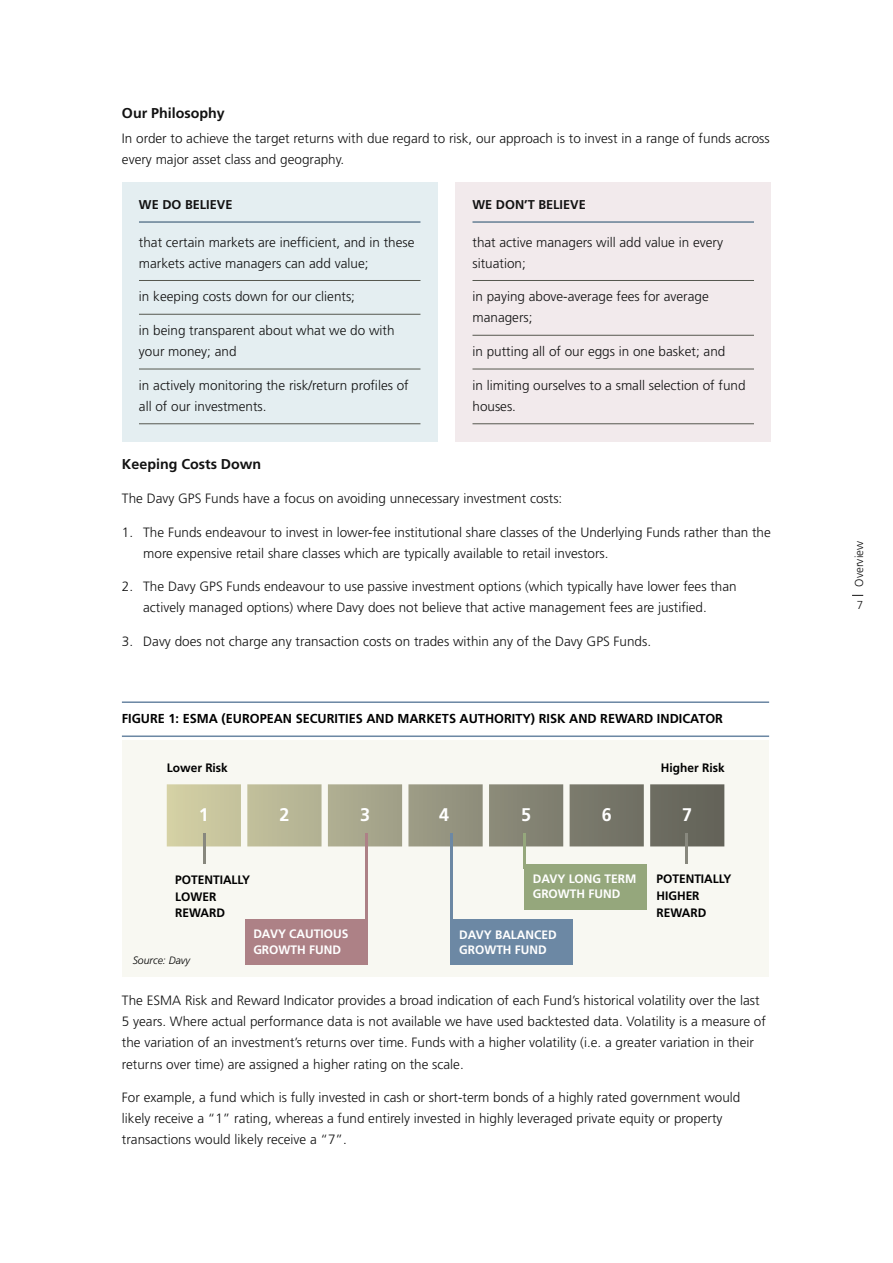
<style>
.page{position:relative;width:893px;height:1263px;background:#fff}
.page>*{position:absolute;margin:0;border:0;box-sizing:border-box;transform-origin:0 0}
.t1{font:700 18.3px "Frutiger LT Std";color:#fff}
.t2{font:700 14.25px "Frutiger LT Std";color:#121212}
.t3{font:300 13.5px/21px "Frutiger LT Std";color:#121212}
.t4{font:700 13.05px "Frutiger LT Std";color:#000}
.t5{font:700 12.75px "Frutiger LT Std";color:#121212}
.t6{font:700 12.15px/15.3px "Frutiger LT Std";color:#fff}
.t7{font:700 12.15px/16.8px "Frutiger LT Std";color:#000}
.t8{font:300 11.55px "Frutiger LT Std";color:#121212}
.t9{font:italic 300 10.65px "Frutiger LT Std";color:#000}
</style>
<div class="page">
<div style="left:122px;top:182px;width:315px;height:259px;background:#e4eef1"></div>
<hr style="left:139px;top:221px;width:281px;height:2px;background:#657f94">
<hr style="left:139px;top:280px;width:281px;height:1px;background:#56584f">
<hr style="left:139px;top:314px;width:281px;height:1px;background:#56584f">
<hr style="left:139px;top:369px;width:281px;height:1px;background:#56584f">
<hr style="left:139px;top:423px;width:281px;height:1px;background:#56584f">
<div style="left:455px;top:182px;width:316px;height:259px;background:#f2eaec"></div>
<hr style="left:472px;top:221px;width:282px;height:2px;background:#657f94">
<hr style="left:472px;top:280px;width:282px;height:1px;background:#56584f">
<hr style="left:472px;top:335px;width:282px;height:1px;background:#56584f">
<hr style="left:472px;top:369px;width:282px;height:1px;background:#56584f">
<hr style="left:472px;top:423px;width:282px;height:1px;background:#56584f">
<div style="left:122px;top:741px;width:647px;height:236px;background:#f8f8f2"></div>
<svg style="left:167px;top:784px;width:557px;height:62px;background:#9e9d88"></svg>
<hr style="left:203px;top:833px;width:3px;height:31px;background:#88887e">
<hr style="left:685px;top:833px;width:2px;height:31px;background:#88887e">
<hr style="left:122px;top:701px;width:647px;height:2px;background:#6c88a4">
<hr style="left:122px;top:735px;width:647px;height:2px;background:#6c88a4">
<hr style="left:365px;top:833px;width:2px;height:89px;background:#ad8186">
<div style="left:244px;top:919px;width:123px;height:46px;background:#ad8186"></div>
<hr style="left:450px;top:833px;width:3px;height:87px;background:#6c88a4">
<div style="left:450px;top:920px;width:123px;height:45px;background:#6c88a4"></div>
<hr style="left:524px;top:833px;width:2px;height:36px;background:#95a77c">
<div style="left:524px;top:864px;width:123px;height:45px;background:#95a77c"></div>
<p class="t2" style="left:122px;top:104px;width:104px">Our Philosophy</p>
<p class="t3" style="left:122px;top:128px;width:649px">In order to achieve the target returns with due regard to risk, our approach is to invest in a range of funds across every major asset class and geography.</p>
<p class="t5" style="left:139px;top:197px;width:95px">WE DO BELIEVE</p>
<p class="t3" style="left:139px;top:232px;width:277px">that certain markets are inefficient, and in these markets active managers can add value;</p>
<p class="t3" style="left:139px;top:286px;width:218px">in keeping costs down for our clients;</p>
<p class="t3" style="left:139px;top:320px;width:257px">in being transparent about what we do with your money; and</p>
<p class="t3" style="left:139px;top:375px;width:271px">in actively monitoring the risk/return profiles of all of our investments.</p>
<p class="t5" style="left:472px;top:197px;width:115px">WE DON’T BELIEVE</p>
<p class="t3" style="left:472px;top:232px;width:252px">that active managers will add value in every situation;</p>
<p class="t3" style="left:472px;top:286px;width:238px">in paying above-average fees for average managers;</p>
<p class="t3" style="left:472px;top:341px;width:254px">in putting all of our eggs in one basket; and</p>
<p class="t3" style="left:472px;top:375px;width:275px">in limiting ourselves to a small selection of fund houses.</p>
<p class="t2" style="left:122px;top:456px;width:141px">Keeping Costs Down</p>
<p class="t3" style="left:122px;top:488px;width:442px">The Davy GPS Funds have a focus on avoiding unnecessary investment costs:</p>
<p class="t3" style="left:143px;top:522px;width:629px;text-indent:-21px">1. The Funds endeavour to invest in lower-fee institutional share classes of the Underlying Funds rather than the more expensive retail share classes which are typically available to retail investors.</p>
<p class="t3" style="left:143px;top:576px;width:595px;text-indent:-21px">2. The Davy GPS Funds endeavour to use passive investment options (which typically have lower fees than actively managed options) where Davy does not believe that active management fees are justified.</p>
<p class="t3" style="left:122px;top:631px;width:531px">3. Davy does not charge any transaction costs on trades within any of the Davy GPS Funds.</p>
<p class="t4" style="left:122px;top:711px;width:603px">FIGURE 1: ESMA (EUROPEAN SECURITIES AND MARKETS AUTHORITY) RISK AND REWARD INDICATOR</p>
<p class="t7" style="left:167px;top:759px;width:63px">Lower Risk</p>
<p class="t7" style="left:661px;top:759px;width:65px">Higher Risk</p>
<h1 class="t1" style="left:199px;top:803px;width:11px">1</h1>
<h1 class="t1" style="left:279px;top:803px;width:11px">2</h1>
<h1 class="t1" style="left:360px;top:803px;width:11px">3</h1>
<h1 class="t1" style="left:439px;top:803px;width:11px">4</h1>
<h1 class="t1" style="left:521px;top:803px;width:11px">5</h1>
<h1 class="t1" style="left:602px;top:803px;width:11px">6</h1>
<h1 class="t1" style="left:682px;top:803px;width:11px">7</h1>
<p class="t6" style="left:533px;top:871px;width:105px">DAVY LONG TERM<br>GROWTH FUND</p>
<p class="t7" style="left:175px;top:871px;width:77px">POTENTIALLY<br>LOWER<br>REWARD</p>
<p class="t9" style="left:133px;top:954px;width:59px">Source: Davy</p>
<p class="t6" style="left:253px;top:926px;width:97px">DAVY CAUTIOUS<br>GROWTH FUND</p>
<p class="t6" style="left:459px;top:927px;width:99px">DAVY BALANCED<br>GROWTH FUND</p>
<p class="t7" style="left:656px;top:870px;width:77px">POTENTIALLY<br>HIGHER<br>REWARD</p>
<p class="t3" style="left:122px;top:990px;width:645px">The ESMA Risk and Reward Indicator provides a broad indication of each Fund’s historical volatility over the last 5 years. Where actual performance data is not available we have used backtested data. Volatility is a measure of the variation of an investment’s returns over time. Funds with a higher volatility (i.e. a greater variation in their returns over time) are assigned a higher rating on the scale.</p>
<p class="t3" style="left:122px;top:1087px;width:620px">For example, a fund which is fully invested in cash or short-term bonds of a highly rated government would likely receive a “1” rating, whereas a fund entirely invested in highly leveraged private equity or property transactions would likely receive a “7”.</p>
<p class="t8" style="left:853px;top:587px;width:47px;rotate:-90deg">Overview</p>
<p class="t8" style="left:857px;top:599px;width:8px">7</p>
</div>
